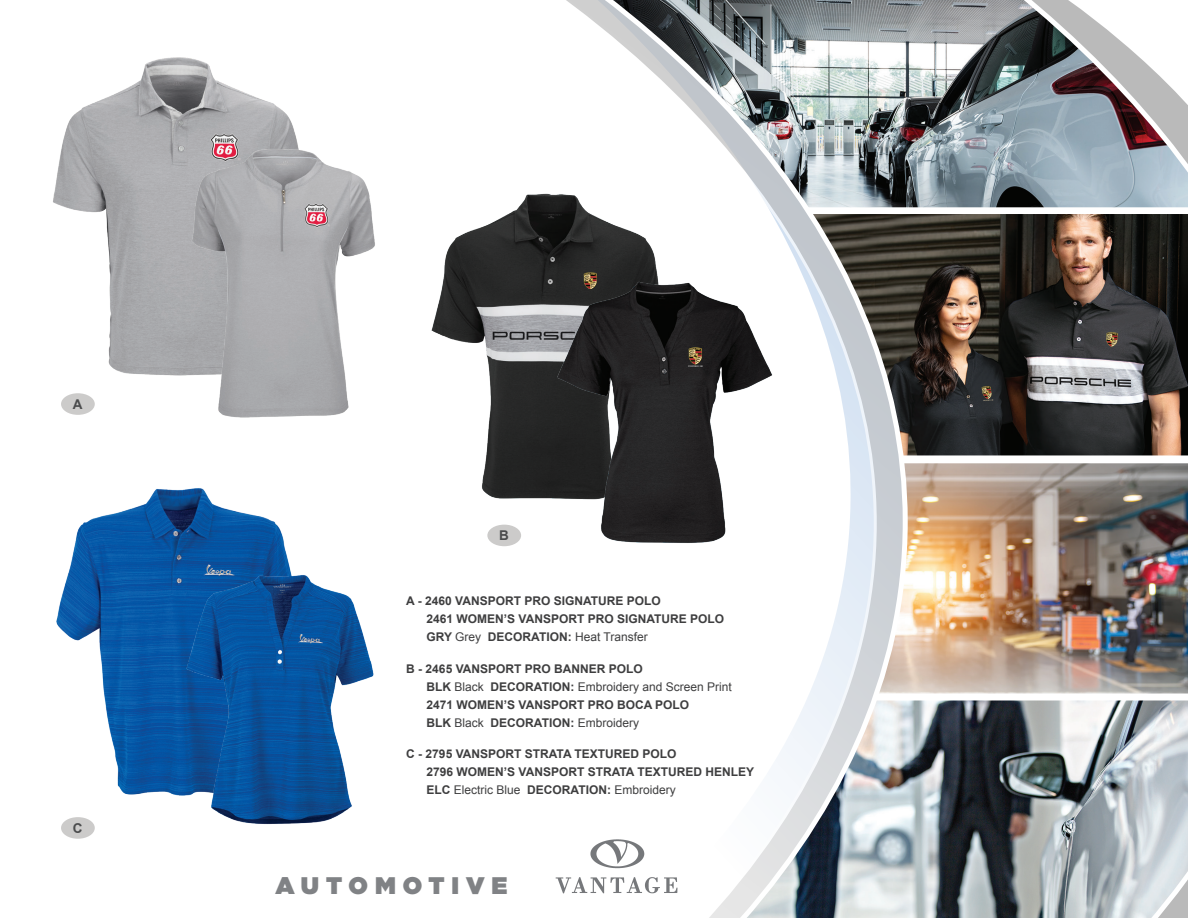
<style>
.page{position:relative;width:1188px;height:918px;background:#fff}
.page>*{position:absolute;margin:0;border:0;box-sizing:border-box;transform-origin:0 0}
.t1{font:900 24px "Gotham HTF";letter-spacing:.29em;color:#808285}
.t2{font:700 13.5px "Arial";color:#4b4c4d}
.t3{font:700 12px/18px "Arial";color:#3e3e3f}
.s1{font-weight:400}
</style>
<div class="page">
<img style="left:492px;top:0;width:696px;height:918px">
<svg style="left:1045px;top:0;width:143px;height:170px"></svg>
<img style="left:53px;top:57px;width:243px;height:317px">
<img style="left:136px;top:137px;width:239px;height:281px">
<img style="left:541px;top:828px;width:139px;height:72px">
<img style="left:431px;top:186px;width:277px;height:324px">
<img style="left:530px;top:276px;width:264px;height:273px">
<img style="left:56px;top:488px;width:232px;height:307px">
<img style="left:135px;top:557px;width:239px;height:267px">
<div style="left:61px;top:817px;width:34px;height:22px;background:#cccbca;border-radius:50%"></div>
<div style="left:487px;top:525px;width:34px;height:21px;background:#cccbca;border-radius:50%"></div>
<div style="left:61px;top:393px;width:34px;height:22px;background:#cccbca;border-radius:50%"></div>
<p class="t2" style="left:73px;top:395px;width:11px">A</p>
<p class="t2" style="left:73px;top:819px;width:11px">C</p>
<p class="t2" style="left:499px;top:527px;width:11px">B</p>
<p class="t3" style="left:427px;top:593px;width:299px;text-indent:-20px">A - 2460 VANSPORT PRO SIGNATURE POLO<br>2461 WOMEN’S VANSPORT PRO SIGNATURE POLO<br>GRY <span class="s1">Grey</span> DECORATION: <span class="s1">Heat Transfer</span></p>
<p class="t3" style="left:427px;top:660px;width:307px;text-indent:-20px">B - 2465 VANSPORT PRO BANNER POLO<br>BLK <span class="s1">Black</span> DECORATION: <span class="s1">Embroidery and Screen Print </span>2471 WOMEN’S VANSPORT PRO BOCA POLO<br>BLK <span class="s1">Black</span> DECORATION: <span class="s1">Embroidery</span></p>
<p class="t3" style="left:427px;top:746px;width:329px;text-indent:-20px">C - 2795 VANSPORT STRATA TEXTURED POLO<br>2796 WOMEN’S VANSPORT STRATA TEXTURED HENLEY<br>ELC <span class="s1">Electric Blue</span> DECORATION: <span class="s1">Embroidery</span></p>
<h1 class="t1" style="left:276px;top:872px;width:234px">AUTOMOTIVE</h1>
</div>
